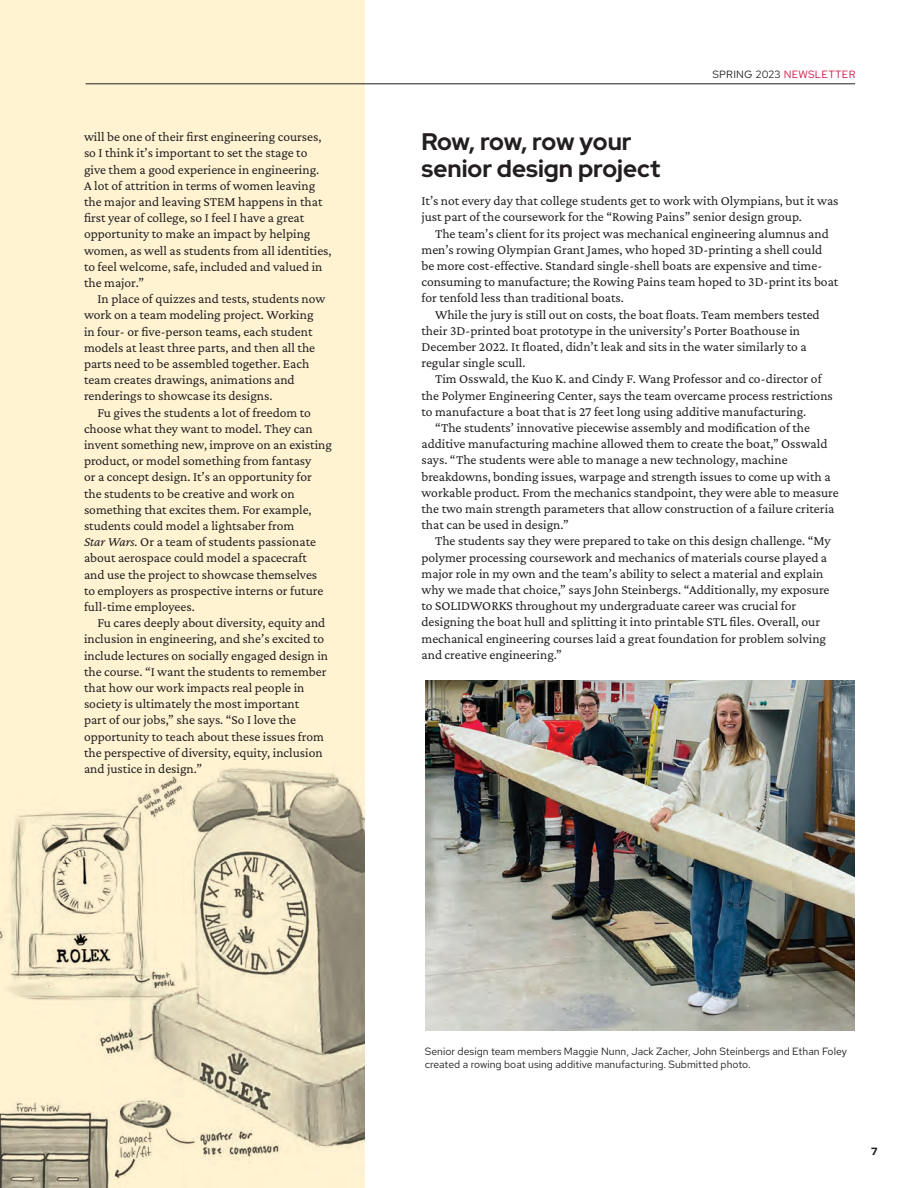
<style>
.page{position:relative;width:918px;height:1188px;background:#fff}
.page>*{position:absolute;margin:0;border:0;box-sizing:border-box;transform-origin:0 0}
.heading_16{font:700 24px/27px "Red Hat Display";color:#231f20}
.body_text{font:13.5px/16.2px "Crimson Pro";color:#231f20}
.top_mast_info{font:10.5px/12.6px "Red Hat Text";color:#231f20}
.top_mast_info-2{font:10.5px "Red Hat Text";letter-spacing:.025em;color:#231f20}
.t1{font:700 10.5px "Red Hat Text";color:#231f20}
.s1{font-style:italic}
.s2{color:#cd1141}
</style>
<div class="page">
<div style="left:0;top:0;width:364px;height:1188px;background:#fff3d2"></div>
<hr style="left:86px;top:84px;width:769px;height:1px;background:#231f20">
<img style="left:0;top:768px;width:364px;height:420px">
<img style="left:425px;top:680px;width:430px;height:350px">
<p class="body_text" style="left:84px;top:128px;width:249px">will be one of their first engineering courses, so I think it’s important to set the stage to give them a good experience in engineering.<br>A lot of attrition in terms of women leaving the major and leaving STEM happens in that first year of college, so I feel I have a great opportunity to make an impact by helping women, as well as students from all identities, to feel welcome, safe, included and valued in the major.”</p>
<p class="body_text" style="left:84px;top:290px;width:243px;text-indent:14px">In place of quizzes and tests, students now work on a team modeling project. Working in four- or five-person teams, each student models at least three parts, and then all the parts need to be assembled together. Each team creates drawings, animations and renderings to showcase its designs.</p>
<p class="body_text" style="left:84px;top:404px;width:250px;text-indent:14px">Fu gives the students a lot of freedom to choose what they want to model. They can invent something new, improve on an existing product, or model something from fantasy<br>or a concept design. It’s an opportunity for the students to be creative and work on something that excites them. For example, students could model a lightsaber from<br><span class="s1">Star Wars.</span> Or a team of students passionate about aerospace could model a spacecraft<br>and use the project to showcase themselves<br>to employers as prospective interns or future full-time employees.</p>
<p class="body_text" style="left:84px;top:614px;width:246px;text-indent:14px">Fu cares deeply about diversity, equity and inclusion in engineering, and she’s excited to include lectures on socially engaged design in the course. “I want the students to remember that how our work impacts real people in society is ultimately the most important<br>part of our jobs,” she says. “So I love the opportunity to teach about these issues from the perspective of diversity, equity, inclusion and justice in design.”</p>
<p class="heading_16" style="left:422px;top:128px;width:240px">Row, row, row your senior design project</p>
<p class="top_mast_info-2" style="left:712px;top:67px;width:145px">SPRING 2023 <span class="s2">NEWSLETTER</span></p>
<p class="body_text" style="left:422px;top:192px;width:419px">It’s not every day that college students get to work with Olympians, but it was just part of the coursework for the “Rowing Pains” senior design group.</p>
<p class="body_text" style="left:422px;top:225px;width:418px;text-indent:14px">The team’s client for its project was mechanical engineering alumnus and men’s rowing Olympian Grant James, who hoped 3D-printing a shell could be more cost-effective. Standard single-shell boats are expensive and time&shy;consuming to manufacture; the Rowing Pains team hoped to 3D-print its boat for tenfold less than traditional boats.</p>
<p class="body_text" style="left:422px;top:306px;width:400px;text-indent:14px">While the jury is still out on costs, the boat floats. Team members tested their 3D-printed boat prototype in the university’s Porter Boathouse in December 2022. It floated, didn’t leak and sits in the water similarly to a regular single scull.</p>
<p class="body_text" style="left:422px;top:371px;width:413px;text-indent:14px">Tim Osswald, the Kuo K. and Cindy F. Wang Professor and co-director of the Polymer Engineering Center, says the team overcame process restrictions to manufacture a boat that is 27 feet long using additive manufacturing.</p>
<p class="body_text" style="left:422px;top:419px;width:419px;text-indent:14px">“The students’ innovative piecewise assembly and modification of the additive manufacturing machine allowed them to create the boat,” Osswald says. “The students were able to manage a new technology, machine breakdowns, bonding issues, warpage and strength issues to come up with a workable product. From the mechanics standpoint, they were able to measure the two main strength parameters that allow construction of a failure criteria that can be used in design.”</p>
<p class="body_text" style="left:422px;top:533px;width:411px;text-indent:14px">The students say they were prepared to take on this design challenge. “My polymer processing coursework and mechanics of materials course played a major role in my own and the team’s ability to select a material and explain why we made that choice,” says John Steinbergs. “Additionally, my exposure to SOLIDWORKS throughout my undergraduate career was crucial for designing the boat hull and splitting it into printable STL files. Overall, our mechanical engineering courses laid a great foundation for problem solving and creative engineering.”</p>
<p class="top_mast_info" style="left:425px;top:1045px;width:424px">Senior design team members Maggie Nunn, Jack Zacher, John Steinbergs and Ethan Foley created a rowing boat using additive manufacturing. Submitted photo.</p>
<p class="t1" style="left:871px;top:1145px;width:8px">7</p>
</div>
